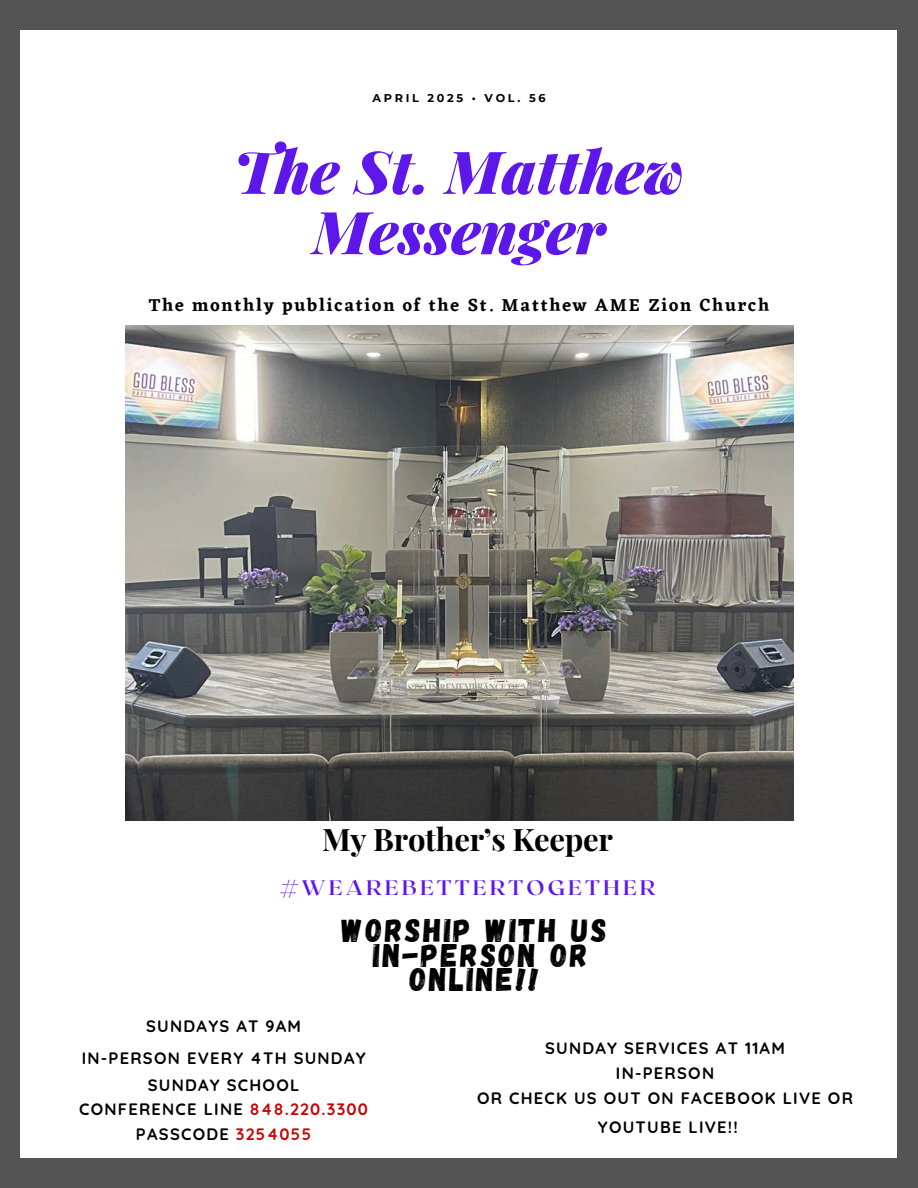
<style>
.page{position:relative;width:918px;height:1188px;background:#545454}
.page>*{position:absolute;margin:0;border:0;box-sizing:border-box;transform-origin:0 0}
.t1{font:italic 900 59.25px/60.3px "Playfair Display";color:#5e17eb;text-align:center}
.t2{font:32.7px/24.5px "Gagalin";letter-spacing:.075em;color:#000;text-align:center}
.t3{font:700 31.05px "Playfair Display";letter-spacing:-.01em;color:#000}
.t4{font:700 21px "Roxborough CF";letter-spacing:.15em;color:#5e17eb}
.t5{font:600 18px "Eczar";letter-spacing:.1em;color:#000}
.t6{font:700 16.5px "Quicksand";letter-spacing:.075em;color:#000}
.t7{font:700 11.25px "Montserrat";letter-spacing:.24em;color:#000}
.s1{color:#c60707}
</style>
<div class="page">
<div style="left:21px;top:30px;width:876px;height:1128px;background:#fff"></div>
<img style="left:125px;top:326px;width:668px;height:495px">
<h1 class="t7" style="left:372px;top:91px;width:175px">APRIL 2025 • VOL. 56</h1>
<p class="t1" style="left:234px;top:139px;width:452px">The St. Matthew<br>Messenger</p>
<p class="t5" style="left:149px;top:294px;width:622px">The monthly publication of the St. Matthew AME Zion Church</p>
<p class="t3" style="left:322px;top:817px;width:292px">My Brother’s Keeper</p>
<h5 class="t4" style="left:280px;top:874px;width:377px">#WEAREBETTERTOGETHER</h5>
<h3 class="t2" style="left:342px;top:917px;width:266px">WORSHIP WITH US<br>IN-PERSON OR<br>ONLINE!!</h3>
<h4 class="t6" style="left:146px;top:1016px;width:156px">SUNDAYS AT 9AM</h4>
<h2 class="t6" style="left:82px;top:1047px;width:285px">IN-PERSON EVERY 4TH SUNDAY</h2>
<h6 class="t6" style="left:148px;top:1074px;width:153px">SUNDAY SCHOOL</h6>
<h6 class="t6" style="left:79px;top:1099px;width:290px">CONFERENCE LINE <span class="s1">848.220.3300</span></h6>
<h6 class="t6" style="left:136px;top:1124px;width:177px">PASSCODE <span class="s1">3254055</span></h6>
<h6 class="t6" style="left:545px;top:1037px;width:241px">SUNDAY SERVICES AT 11AM</h6>
<h6 class="t6" style="left:616px;top:1062px;width:100px">IN-PERSON</h6>
<h6 class="t6" style="left:477px;top:1088px;width:378px">OR CHECK US OUT ON FACEBOOK LIVE OR</h6>
<h6 class="t6" style="left:598px;top:1116px;width:142px">YOUTUBE LIVE!!</h6>
</div>
